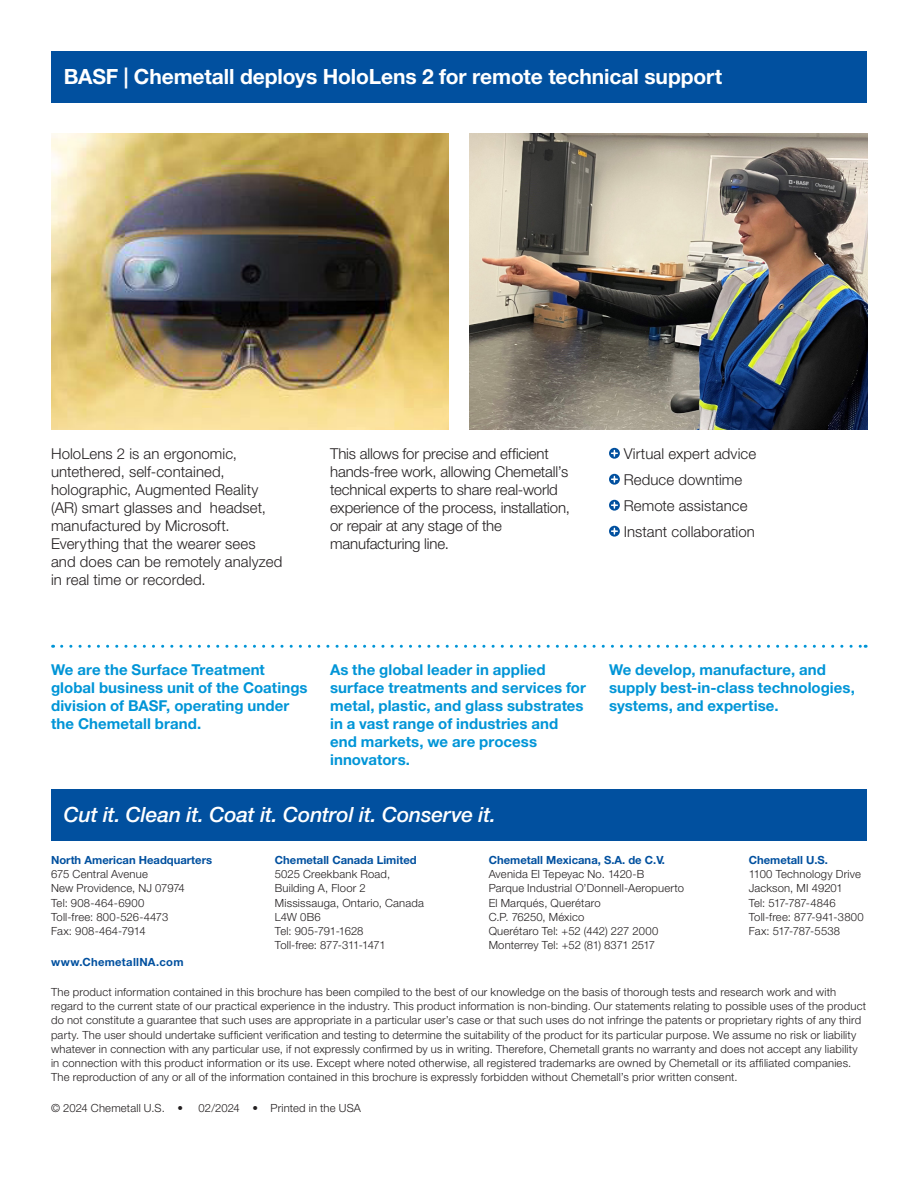
<style>
.page{position:relative;width:918px;height:1188px;background:#fff}
.page>*{position:absolute;margin:0;border:0;box-sizing:border-box;transform-origin:0 0}
.Heading_3{font:700 21px "Helvetica Neue LT Std";letter-spacing:-.005em;color:#fff}
.Heading_3-2{font:italic 500 21px "Helvetica Neue LT Std";letter-spacing:-.01em;color:#fff}
.Body_Text{font:300 15px/18px "Helvetica Neue LT Std";color:#231f20}
.Body_Text-2{font:700 15px/18px "Helvetica Neue LT Std";letter-spacing:.005em;color:#0195d7}
.Footer_Body_Text{font:300 11.25px/14.2px "Helvetica Neue LT Std";letter-spacing:.015em;color:#231f20}
.Footer_Heading_2{font:700 11.25px "Helvetica Neue LT Std";color:#01509f}
.Footer_Body_Text-2{font:300 11.25px "Helvetica Neue LT Std";letter-spacing:-.015em;color:#231f20}
.Footer_Body_Text-3{font:700 11.25px "Helvetica Neue LT Std";letter-spacing:.025em;color:#01509f}
.Footer_Body_Text-4{font:300 11.25px "Helvetica Neue LT Std";letter-spacing:-.01em;color:#231f20}
</style>
<div class="page">
<div style="left:51px;top:789px;width:816px;height:51px;background:#01509f"></div>
<img style="left:51px;top:134px;width:397px;height:295px">
<img style="left:470px;top:134px;width:397px;height:295px">
<div style="left:51px;top:51px;width:816px;height:51px;background:#01509f"></div>
<svg style="left:609px;top:448px;width:11px;height:11px"></svg>
<svg style="left:611px;top:450px;width:7px;height:7px"></svg>
<svg style="left:609px;top:474px;width:11px;height:11px"></svg>
<svg style="left:611px;top:476px;width:7px;height:7px"></svg>
<svg style="left:609px;top:500px;width:11px;height:11px"></svg>
<svg style="left:611px;top:502px;width:7px;height:7px"></svg>
<svg style="left:609px;top:526px;width:11px;height:11px"></svg>
<svg style="left:611px;top:528px;width:7px;height:7px"></svg>
<svg style="left:62px;top:645px;width:804px;height:3px"></svg>
<p class="Heading_3" style="left:64px;top:64px;width:660px">BASF | Chemetall deploys HoloLens 2 for remote technical support</p>
<p class="Body_Text" style="left:51px;top:444px;width:233px">HoloLens 2 is an ergonomic, untethered, self-contained, holographic, Augmented Reality (AR) smart glasses and headset, manufactured by Microsoft.<br>Everything that the wearer sees and does can be remotely analyzed in real time or recorded.</p>
<p class="Body_Text" style="left:330px;top:444px;width:241px">This allows for precise and efficient hands-free work, allowing Chemetall’s technical experts to share real-world experience of the process, installation, or repair at any stage of the manufacturing line.</p>
<p class="Body_Text" style="left:624px;top:444px;width:134px">Virtual expert advice</p>
<p class="Body_Text" style="left:624px;top:470px;width:120px">Reduce downtime</p>
<p class="Body_Text" style="left:624px;top:496px;width:125px">Remote assistance</p>
<p class="Body_Text" style="left:624px;top:522px;width:133px">Instant collaboration</p>
<p class="Body_Text-2" style="left:51px;top:660px;width:258px">We are the Surface Treatment global business unit of the Coatings division of BASF, operating under the Chemetall brand.</p>
<p class="Body_Text-2" style="left:330px;top:660px;width:257px">As the global leader in applied surface treatments and services for metal, plastic, and glass substrates in a vast range of industries and end markets, we are process innovators.</p>
<p class="Body_Text-2" style="left:609px;top:660px;width:247px">We develop, manufacture, and supply best-in-class technologies, systems, and expertise.</p>
<p class="Heading_3-2" style="left:64px;top:803px;width:434px">Cut it. Clean it. Coat it. Control it. Conserve it.</p>
<p class="Footer_Heading_2" style="left:51px;top:853px;width:163px">North American Headquarters</p>
<p class="Footer_Body_Text" style="left:51px;top:867px;width:98px">675 Central Avenue</p>
<p class="Footer_Body_Text" style="left:51px;top:881px;width:135px">New Providence, NJ 07974</p>
<p class="Footer_Body_Text" style="left:51px;top:895px;width:95px">Tel: 908-464-6900</p>
<p class="Footer_Body_Text" style="left:51px;top:910px;width:119px">Toll-free: 800-526-4473</p>
<p class="Footer_Body_Text" style="left:51px;top:924px;width:96px">Fax: 908-464-7914</p>
<p class="Footer_Heading_2" style="left:275px;top:853px;width:143px">Chemetall Canada Limited</p>
<p class="Footer_Body_Text" style="left:275px;top:867px;width:117px">5025 Creekbank Road,</p>
<p class="Footer_Body_Text" style="left:275px;top:881px;width:92px">Building A, Floor 2</p>
<p class="Footer_Body_Text" style="left:275px;top:895px;width:151px">Mississauga, Ontario, Canada</p>
<p class="Footer_Body_Text" style="left:275px;top:910px;width:47px">L4W 0B6</p>
<p class="Footer_Body_Text-4" style="left:275px;top:924px;width:90px">Tel: 905-791-1628</p>
<p class="Footer_Body_Text-2" style="left:275px;top:938px;width:112px">Toll-free: 877-311-1471</p>
<p class="Footer_Heading_2" style="left:489px;top:853px;width:178px">Chemetall Mexicana, S.A. de C.V.</p>
<p class="Footer_Body_Text" style="left:489px;top:867px;width:157px">Avenida El Tepeyac No. 1420-B</p>
<p class="Footer_Body_Text" style="left:489px;top:881px;width:197px">Parque Industrial O’Donnell-Aeropuerto</p>
<p class="Footer_Body_Text" style="left:489px;top:895px;width:113px">El Marqués, Querétaro</p>
<p class="Footer_Body_Text" style="left:489px;top:910px;width:97px">C.P. 76250, México</p>
<p class="Footer_Body_Text" style="left:489px;top:924px;width:171px">Querétaro Tel: +52 (442) 227 2000</p>
<p class="Footer_Body_Text" style="left:489px;top:938px;width:168px">Monterrey Tel: +52 (81) 8371 2517</p>
<p class="Footer_Heading_2" style="left:749px;top:853px;width:81px">Chemetall U.S.</p>
<p class="Footer_Body_Text" style="left:749px;top:867px;width:114px">1100 Technology Drive</p>
<p class="Footer_Body_Text" style="left:749px;top:881px;width:96px">Jackson, MI 49201</p>
<p class="Footer_Body_Text-2" style="left:749px;top:896px;width:89px">Tel: 517-787-4846</p>
<p class="Footer_Body_Text" style="left:749px;top:910px;width:116px">Toll-free: 877-941-3800</p>
<p class="Footer_Body_Text" style="left:749px;top:924px;width:93px">Fax: 517-787-5538</p>
<p class="Footer_Body_Text-3" style="left:51px;top:955px;width:134px">www.ChemetallNA.com</p>
<p class="Footer_Body_Text" style="left:51px;top:985px;width:817px">The product information contained in this brochure has been compiled to the best of our knowledge on the basis of thorough tests and research work and with regard to the current state of our practical experience in the industry. This product information is non-binding. Our statements relating to possible uses of the product do not constitute a guarantee that such uses are appropriate in a particular user’s case or that such uses do not infringe the patents or proprietary rights of any third party. The user should undertake sufficient verification and testing to determine the suitability of the product for its particular purpose. We assume no risk or liability whatever in connection with any particular use, if not expressly confirmed by us in writing. Therefore, Chemetall grants no warranty and does not accept any liability in connection with this product information or its use. Except where noted otherwise, all registered trademarks are owned by Chemetall or its affiliated companies.<br>The reproduction of any or all of the information contained in this brochure is expressly forbidden without Chemetall’s prior written consent.</p>
<p class="Footer_Body_Text" style="left:51px;top:1100px;width:133px">© 2024 Chemetall U.S. •</p>
<p class="Footer_Body_Text" style="left:199px;top:1100px;width:164px">02/2024 • Printed in the USA</p>
</div>
